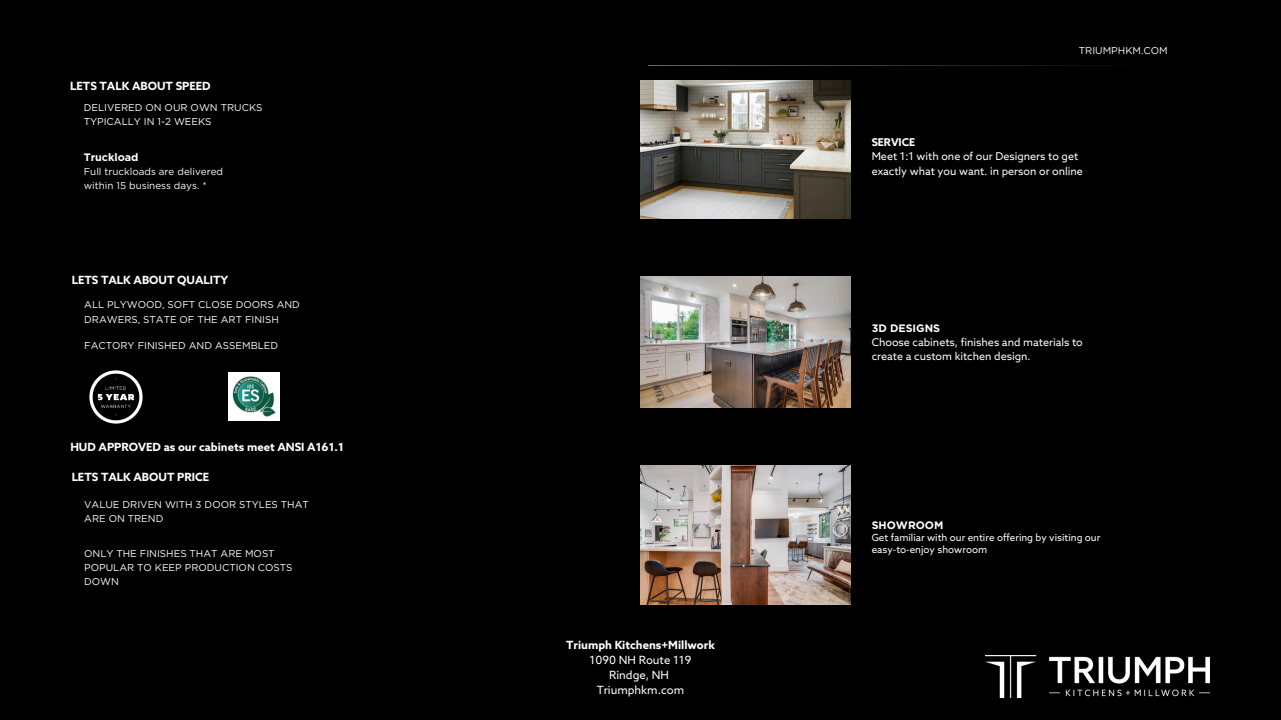
<style>
.page{position:relative;width:1281px;height:720px;background:#000}
.page>*{position:absolute;margin:0;border:0;box-sizing:border-box;transform-origin:0 0}
.t1{font:700 11.38px "Azo Sans";color:#fff}
.t2{font:11.38px/15px "Azo Sans";color:#fff;text-align:center}
.t3{font:10.75px/14.4px "Azo Sans";color:#fff}
.t4{font:700 10.75px "Gotham";color:#fff}
.t5{font:9.88px/14.1px "Gotham";color:#fff}
.t6{font:9.88px/11.5px "Azo Sans";color:#fff}
.s1{font-weight:700}
.s2{font-family:"Gotham";font-weight:700}
</style>
<div class="page">
<svg style="left:648px;top:65px;width:455px;height:1px"></svg>
<img style="left:640px;top:277px;width:210px;height:130px">
<img style="left:640px;top:80px;width:210px;height:139px">
<img style="left:89px;top:370px;width:54px;height:54px">
<img style="left:986px;top:656px;width:223px;height:42px">
<img style="left:640px;top:465px;width:210px;height:140px">
<img style="left:228px;top:373px;width:52px;height:48px">
<h3 class="t1" style="left:70px;top:81px;width:142px">LETS TALK ABOUT SPEED</h3>
<p class="t5" style="left:84px;top:100px;width:180px">DELIVERED ON OUR OWN TRUCKS<br>TYPICALLY IN 1-2 WEEKS</p>
<h4 class="t4" style="left:84px;top:151px;width:56px">Truckload</h4>
<h4 class="t5" style="left:84px;top:165px;width:141px">Full truckloads are delivered within 15 business days. *</h4>
<h4 class="t1" style="left:72px;top:274px;width:158px">LETS TALK ABOUT QUALITY</h4>
<h3 class="t5" style="left:84px;top:298px;width:217px">ALL PLYWOOD, SOFT CLOSE DOORS AND<br>DRAWERS, STATE OF THE ART FINISH</h3>
<p class="t5" style="left:84px;top:339px;width:195px">FACTORY FINISHED AND ASSEMBLED</p>
<p class="t1" style="left:70px;top:441px;width:275px">HUD APPROVED as our cabinets meet ANSI A161.1</p>
<p class="t1" style="left:72px;top:471px;width:139px">LETS TALK ABOUT PRICE</p>
<h3 class="t5" style="left:84px;top:497px;width:226px">VALUE DRIVEN WITH 3 DOOR STYLES THAT<br>ARE ON TREND</h3>
<p class="t5" style="left:84px;top:546px;width:210px">ONLY THE FINISHES THAT ARE MOST<br>POPULAR TO KEEP PRODUCTION COSTS<br>DOWN</p>
<p class="t2" style="left:566px;top:639px;width:150px"><span class="s1">Triumph Kitchens+Millwork<br></span>1090 NH Route 119<br>Rindge, NH<br>Triumphkm.com</p>
<h1 class="t5" style="left:1079px;top:44px;width:90px">TRIUMPHKM.COM</h1>
<p class="t3" style="left:871px;top:136px;width:213px"><span class="s1">SERVICE<br></span>Meet 1:1 with one of our Designers to get exactly what you want. in person or online</p>
<h2 class="t3" style="left:871px;top:322px;width:213px;line-height:13.9px"><span class="s2">3D DESIGNS<br></span>Choose cabinets, finishes and materials to create a custom kitchen design.</h2>
<h4 class="t4" style="left:871px;top:519px;width:73px">SHOWROOM</h4>
<p class="t6" style="left:871px;top:533px;width:230px">Get familiar with our entire offering by visiting our easy-to-enjoy showroom</p>
</div>
